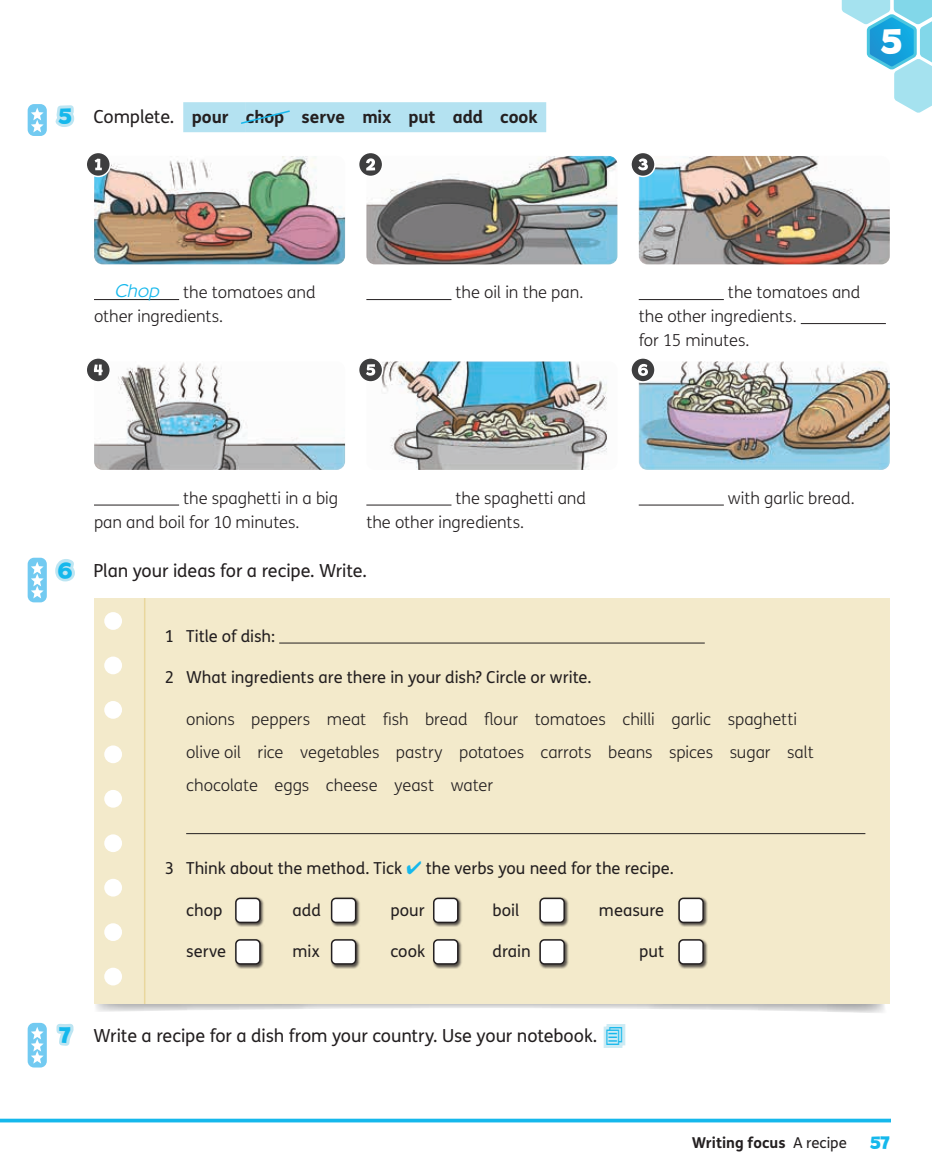
<style>
.page{position:relative;width:932px;height:1174px;background:#fff}
.page>*{position:absolute;margin:0;border:0;box-sizing:border-box;transform-origin:0 0}
.t1{font:700 36px "Billy";color:#fff}
.t2{font:18px "FS Me";letter-spacing:-.01em;color:#231f20}
.t3{font:700 18px "Billy";color:#15b8ec}
.t4{font:700 17.25px "FS Me";color:#231f20}
.t5{font:300 16.5px/24px "FS Me";color:#231f20}
.t6{font:16.5px "FS Me";color:#231f20}
.t7{font:700 15px "FS Me";color:#231f20}
.s1{font-family:"Billy";font-size:22.5px;color:#bde5f2}
.s2{font-weight:400;font-size:18px}
.s3{font-family:"Bernhardt Infant";font-style:italic;font-size:18px;color:#15b8ec}
.s4{font-family:"Billy";font-weight:700;font-size:22.5px;color:#bde5f2}
.s5{color:#15b8ec}
.s6{font-weight:400}
</style>
<div class="page">
<svg style="left:0;top:1118px;width:890px;height:4px;background:#3dc4ef"></svg>
<svg style="left:94px;top:1003px;width:795px;height:10px"></svg>
<div style="left:183px;top:102px;width:63px;height:30px;background:#b4e2f1"></div>
<div style="left:246px;top:102px;width:300px;height:30px;background:#b4e2f1"></div>
<div style="left:28px;top:104px;width:19px;height:32px;background:#72caf1;border-radius:6px"></div>
<svg style="left:31px;top:108px;width:13px;height:24px"></svg>
<svg style="left:241px;top:110px;width:49px;height:14px"></svg>
<div style="left:94px;top:598px;width:795px;height:405px;background:#f3eacb"></div>
<hr style="left:144px;top:598px;width:1px;height:405px;background:#e9d79d">
<hr style="left:279px;top:642px;width:425px;height:1px;background:#231f20">
<hr style="left:186px;top:833px;width:679px;height:1px;background:#231f20">
<div style="left:234px;top:896px;width:30px;height:31px;background:#231f20;opacity:.75"></div>
<div style="left:236px;top:898px;width:24px;height:24px;background:#fff;border-radius:4px"></div>
<div style="left:235px;top:897px;width:25px;height:26px;border:2px solid #231f20;border-radius:4px"></div>
<div style="left:330px;top:896px;width:30px;height:31px;background:#231f20;opacity:.75"></div>
<div style="left:331px;top:898px;width:24px;height:24px;background:#fff;border-radius:4px"></div>
<div style="left:331px;top:897px;width:25px;height:26px;border:2px solid #231f20;border-radius:4px"></div>
<div style="left:432px;top:896px;width:30px;height:31px;background:#231f20;opacity:.75"></div>
<div style="left:433px;top:898px;width:24px;height:24px;background:#fff;border-radius:4px"></div>
<div style="left:433px;top:897px;width:25px;height:26px;border:2px solid #231f20;border-radius:4px"></div>
<div style="left:538px;top:896px;width:30px;height:31px;background:#231f20;opacity:.75"></div>
<div style="left:540px;top:898px;width:24px;height:24px;background:#fff;border-radius:4px"></div>
<div style="left:539px;top:897px;width:25px;height:26px;border:2px solid #231f20;border-radius:4px"></div>
<div style="left:677px;top:896px;width:30px;height:31px;background:#231f20;opacity:.75"></div>
<div style="left:679px;top:898px;width:24px;height:24px;background:#fff;border-radius:4px"></div>
<div style="left:678px;top:897px;width:25px;height:26px;border:2px solid #231f20;border-radius:4px"></div>
<div style="left:234px;top:938px;width:30px;height:30px;background:#231f20;opacity:.75"></div>
<div style="left:236px;top:940px;width:24px;height:24px;background:#fff;border-radius:4px"></div>
<div style="left:235px;top:939px;width:25px;height:25px;border:2px solid #231f20;border-radius:4px"></div>
<div style="left:330px;top:938px;width:30px;height:30px;background:#231f20;opacity:.75"></div>
<div style="left:331px;top:940px;width:24px;height:24px;background:#fff;border-radius:4px"></div>
<div style="left:331px;top:939px;width:25px;height:25px;border:2px solid #231f20;border-radius:4px"></div>
<div style="left:432px;top:938px;width:30px;height:30px;background:#231f20;opacity:.75"></div>
<div style="left:433px;top:940px;width:24px;height:24px;background:#fff;border-radius:4px"></div>
<div style="left:433px;top:939px;width:25px;height:25px;border:2px solid #231f20;border-radius:4px"></div>
<div style="left:538px;top:938px;width:30px;height:30px;background:#231f20;opacity:.75"></div>
<div style="left:540px;top:940px;width:24px;height:24px;background:#fff;border-radius:4px"></div>
<div style="left:539px;top:939px;width:25px;height:25px;border:2px solid #231f20;border-radius:4px"></div>
<div style="left:677px;top:938px;width:30px;height:30px;background:#231f20;opacity:.75"></div>
<div style="left:679px;top:940px;width:24px;height:24px;background:#fff;border-radius:4px"></div>
<div style="left:678px;top:939px;width:25px;height:25px;border:2px solid #231f20;border-radius:4px"></div>
<div style="left:28px;top:558px;width:19px;height:44px;background:#72caf1;border-radius:6px"></div>
<svg style="left:31px;top:562px;width:13px;height:36px"></svg>
<div style="left:28px;top:1022px;width:19px;height:45px;background:#72caf1;border-radius:6px"></div>
<svg style="left:31px;top:1027px;width:13px;height:36px"></svg>
<img style="left:94px;top:156px;width:251px;height:108px">
<hr style="left:94px;top:299px;width:85px;height:1px;background:#231f20">
<img style="left:94px;top:362px;width:251px;height:108px">
<hr style="left:94px;top:504px;width:85px;height:1px;background:#231f20">
<img style="left:366px;top:156px;width:251px;height:108px">
<hr style="left:366px;top:299px;width:85px;height:1px;background:#231f20">
<img style="left:378px;top:361px;width:229px;height:109px">
<hr style="left:366px;top:504px;width:85px;height:1px;background:#231f20">
<img style="left:638px;top:156px;width:251px;height:108px">
<hr style="left:638px;top:299px;width:85px;height:1px;background:#231f20">
<hr style="left:800px;top:323px;width:85px;height:1px;background:#231f20">
<img style="left:638px;top:361px;width:251px;height:109px">
<hr style="left:638px;top:504px;width:85px;height:1px;background:#231f20">
<div style="left:104px;top:612px;width:18px;height:18px;background:#fff;border-radius:50%"></div>
<div style="left:104px;top:656px;width:18px;height:18px;background:#fff;border-radius:50%"></div>
<div style="left:104px;top:701px;width:18px;height:17px;background:#fff;border-radius:50%"></div>
<div style="left:104px;top:745px;width:18px;height:18px;background:#fff;border-radius:50%"></div>
<div style="left:104px;top:790px;width:18px;height:17px;background:#fff;border-radius:50%"></div>
<div style="left:104px;top:834px;width:18px;height:18px;background:#fff;border-radius:50%"></div>
<div style="left:104px;top:878px;width:18px;height:18px;background:#fff;border-radius:50%"></div>
<div style="left:104px;top:923px;width:18px;height:18px;background:#fff;border-radius:50%"></div>
<div style="left:104px;top:967px;width:18px;height:18px;background:#fff;border-radius:50%"></div>
<div style="left:86px;top:152px;width:24px;height:24px;background:#3e3e3f;border-radius:50%"></div>
<svg style="left:95px;top:159px;width:7px;height:11px"></svg>
<div style="left:85px;top:152px;width:26px;height:25px;border:2px solid #fff;border-radius:50%"></div>
<div style="left:358px;top:152px;width:24px;height:24px;background:#3e3e3f;border-radius:50%"></div>
<svg style="left:366px;top:158px;width:9px;height:12px"></svg>
<div style="left:358px;top:152px;width:25px;height:25px;border:2px solid #fff;border-radius:50%"></div>
<div style="left:630px;top:152px;width:24px;height:24px;background:#3e3e3f;border-radius:50%"></div>
<svg style="left:638px;top:158px;width:9px;height:12px"></svg>
<div style="left:630px;top:152px;width:25px;height:25px;border:2px solid #fff;border-radius:50%"></div>
<div style="left:86px;top:358px;width:24px;height:24px;background:#3e3e3f;border-radius:50%"></div>
<svg style="left:94px;top:364px;width:9px;height:11px"></svg>
<div style="left:85px;top:357px;width:26px;height:26px;border:2px solid #fff;border-radius:50%"></div>
<div style="left:358px;top:358px;width:24px;height:24px;background:#3e3e3f;border-radius:50%"></div>
<svg style="left:366px;top:364px;width:9px;height:12px"></svg>
<div style="left:358px;top:357px;width:25px;height:26px;border:2px solid #fff;border-radius:50%"></div>
<div style="left:630px;top:358px;width:24px;height:24px;background:#3e3e3f;border-radius:50%"></div>
<svg style="left:638px;top:364px;width:9px;height:12px"></svg>
<div style="left:630px;top:357px;width:25px;height:26px;border:2px solid #fff;border-radius:50%"></div>
<svg style="left:841px;top:0;width:90px;height:113px"></svg>
<p class="t4" style="left:58px;top:104px;width:480px"><span class="s1">5</span> <span class="s2">Complete.</span> pour chop serve mix put add cook</p>
<h1 class="t1" style="left:880px;top:20px;width:23px">5</h1>
<p class="t5" style="left:94px;top:280px;width:223px;text-indent:20px"><span class="s3">Chop</span> the tomatoes and other ingredients.</p>
<p class="t5" style="left:455px;top:280px;width:129px">the oil in the pan.</p>
<p class="t5" style="left:638px;top:280px;width:223px;text-indent:89px">the tomatoes and the other ingredients.<br>for 15 minutes.</p>
<p class="t5" style="left:94px;top:485px;width:245px;text-indent:89px">the spaghetti in a big pan and boil for 10 minutes.</p>
<p class="t5" style="left:366px;top:485px;width:221px;text-indent:89px">the spaghetti and the other ingredients.</p>
<p class="t2" style="left:58px;top:558px;width:310px"><span class="s4">6</span> Plan your ideas for a recipe. Write.</p>
<p class="t5" style="left:727px;top:485px;width:128px">with garlic bread.</p>
<p class="t6" style="left:165px;top:625px;width:112px">1 Title of dish:</p>
<p class="t6" style="left:165px;top:666px;width:428px">2 What ingredients are there in your dish? Circle or write.</p>
<p class="t5" style="left:186px;top:702px;width:628px;line-height:33px">onions peppers meat fish bread flour tomatoes chilli garlic spaghetti olive oil rice vegetables pastry potatoes carrots beans spices sugar salt chocolate eggs cheese yeast water</p>
<p class="t6" style="left:165px;top:857px;width:510px">3 Think about the method. Tick <span class="s5">✔</span> the verbs you need for the recipe.</p>
<p class="t6" style="left:186px;top:898px;width:38px">chop</p>
<p class="t6" style="left:292px;top:898px;width:30px">add</p>
<p class="t6" style="left:390px;top:898px;width:36px">pour</p>
<p class="t6" style="left:492px;top:898px;width:28px">boil</p>
<p class="t6" style="left:598px;top:898px;width:67px">measure</p>
<p class="t6" style="left:186px;top:940px;width:41px">serve</p>
<p class="t6" style="left:292px;top:940px;width:29px">mix</p>
<p class="t6" style="left:390px;top:940px;width:36px">cook</p>
<p class="t6" style="left:492px;top:940px;width:40px">drain</p>
<p class="t6" style="left:639px;top:940px;width:26px">put</p>
<p class="t2" style="left:59px;top:1023px;width:539px"><span class="s4">7</span> Write a recipe for a dish from your country. Use your notebook.</p>
<p class="t7" style="left:691px;top:1131px;width:156px">Writing focus <span class="s6">A recipe</span></p>
<p class="t3" style="left:869px;top:1131px;width:21px">57</p>
</div>
